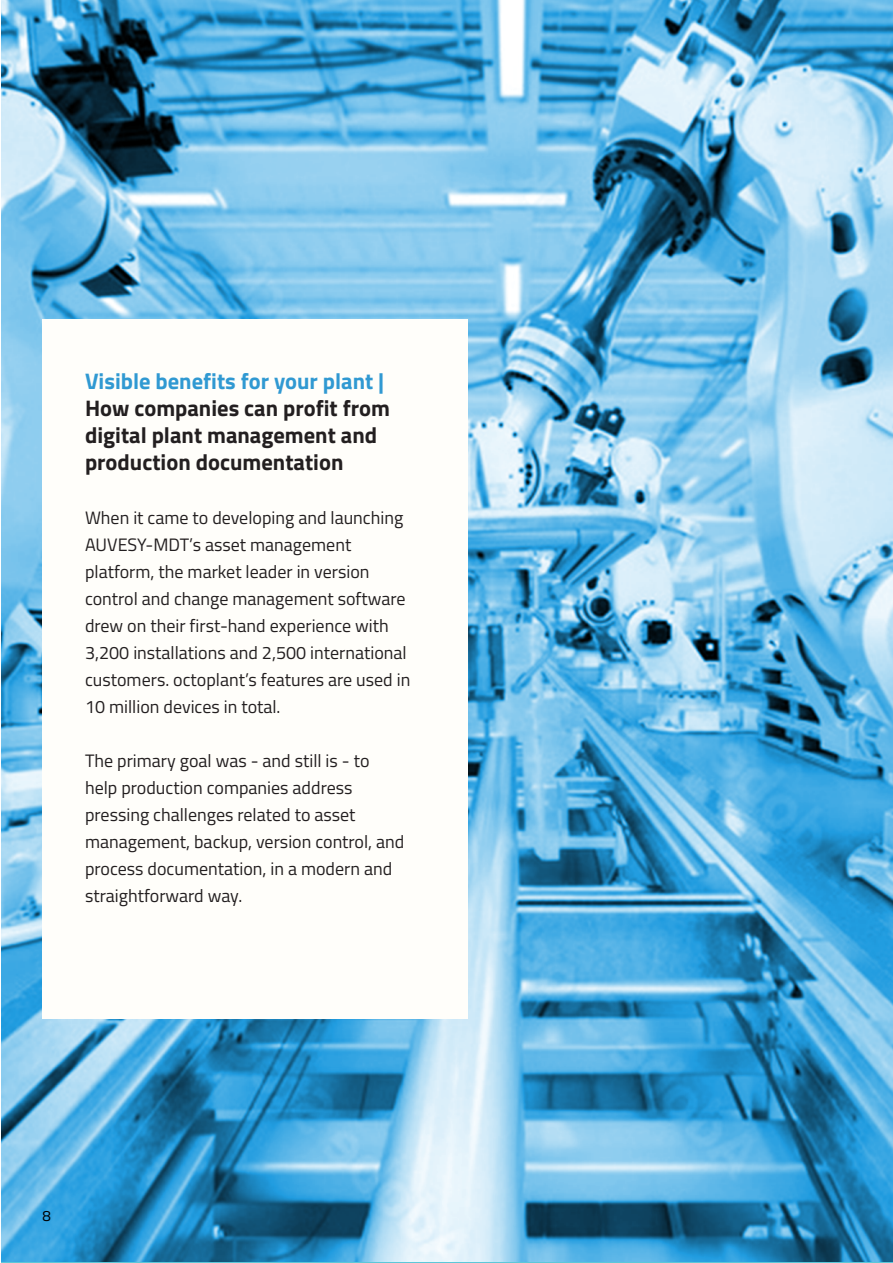
<style>
.page{position:relative;width:893px;height:1263px;background:#fff}
.page>*{position:absolute;margin:0;border:0;box-sizing:border-box;transform-origin:0 0}
.t1{font:700 22.5px/27px "Titillium Web";color:#231f20}
.t2{font:700 22.5px "Titillium Web";color:#3099d2}
.t3{font:18px/27px "Titillium Web";color:#231f20}
.t4{font:15px "Titillium Web";color:#000001}
</style>
<div class="page">
<img style="left:2px;top:1px;width:891px;height:1261px">
<div style="left:43px;top:319px;width:425px;height:699px;background:#fffefa"></div>
<p class="t2" style="left:85px;top:364px;width:301px">Visible benefits for your plant |</p>
<p class="t1" style="left:85px;top:394px;width:306px">How companies can profit from digital plant management and production documentation</p>
<p class="t3" style="left:85px;top:503px;width:327px">When it came to developing and launching AUVESY-MDT’s asset management platform, the market leader in version control and change management software drew on their first-hand experience with 3,200 installations and 2,500 international customers. octoplant’s features are used in 10 million devices in total.</p>
<p class="t3" style="left:85px;top:746px;width:321px">The primary goal was - and still is - to help production companies address pressing challenges related to asset management, backup, version control, and process documentation, in a modern and straightforward way.</p>
<p class="t4" style="left:43px;top:1204px;width:10px">8</p>
</div>
